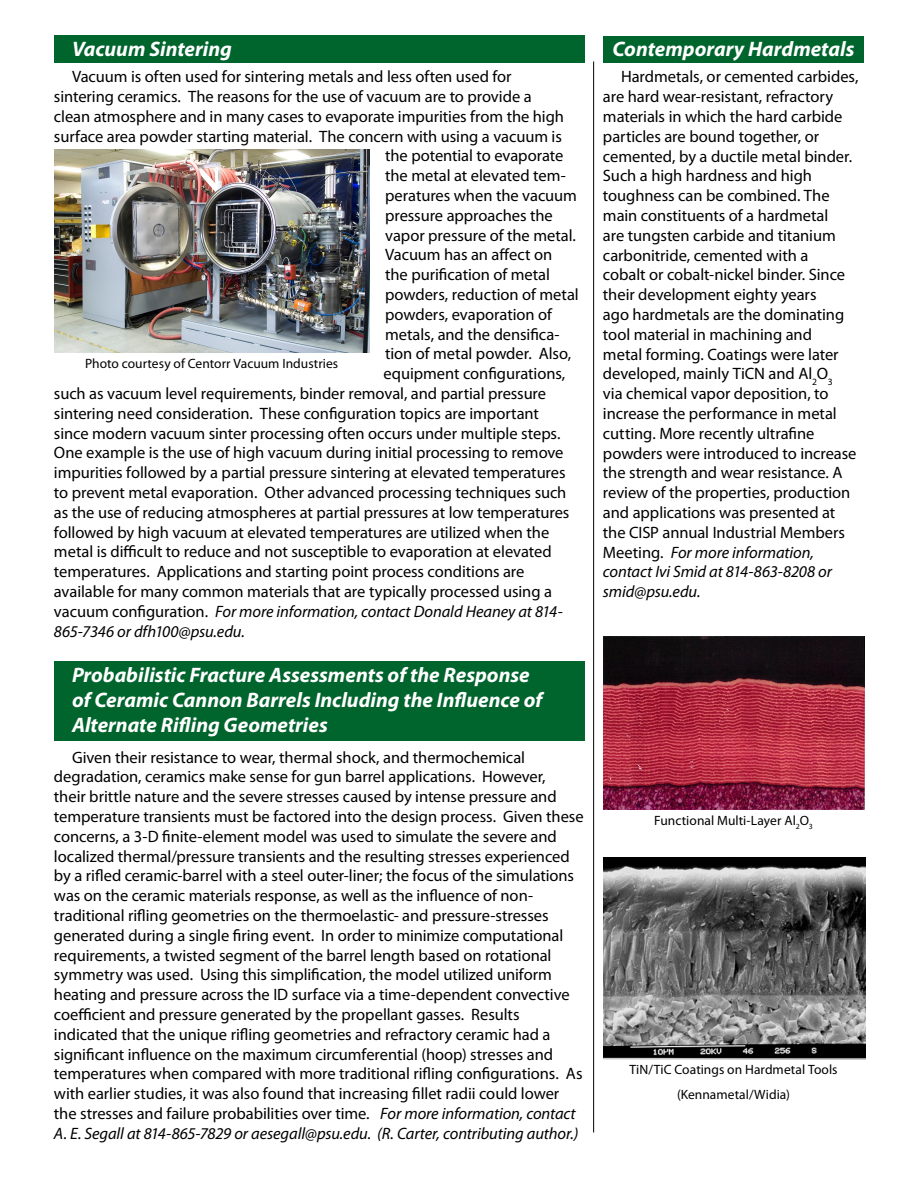
<style>
.page{position:relative;width:918px;height:1188px;background:#fff}
.page>*{position:absolute;margin:0;border:0;box-sizing:border-box;transform-origin:0 0}
.t1{font:italic 700 21px/25.2px "Myriad Pro";color:#fff}
.t2{font:16.5px/19.8px "Myriad Pro";letter-spacing:-.005em;color:#000}
.t3{font:italic 16.5px "Myriad Pro";letter-spacing:-.005em;color:#000}
.t4{font:13.5px/25.2px "Myriad Pro";color:#000;text-align:center}
.s1{font-style:normal}
.s2{font-style:italic}
</style>
<div class="page">
<div style="left:54px;top:662px;width:531px;height:79px;background:#00642d"></div>
<div style="left:54px;top:36px;width:531px;height:27px;background:#00642d"></div>
<div style="left:603px;top:36px;width:261px;height:27px;background:#00642d"></div>
<img style="left:603px;top:636px;width:262px;height:174px">
<img style="left:603px;top:857px;width:262px;height:203px">
<hr style="left:593px;top:62px;width:1px;height:1070px;background:#000">
<img style="left:54px;top:149px;width:315px;height:204px">
<p class="t1" style="left:72px;top:36px;width:161px">Vacuum Sintering</p>
<p class="t2" style="left:72px;top:67px;width:441px">Vacuum is often used for sintering metals and less often used for</p>
<p class="t2" style="left:54px;top:86px;width:479px">sintering ceramics. The reasons for the use of vacuum are to provide a</p>
<p class="t2" style="left:54px;top:106px;width:511px">clean atmosphere and in many cases to evaporate impurities from the high</p>
<p class="t2" style="left:54px;top:126px;width:509px">surface area powder starting material. The concern with using a vacuum is</p>
<p class="t2" style="left:385px;top:146px;width:180px">the potential to evaporate</p>
<p class="t2" style="left:385px;top:166px;width:182px">the metal at elevated tem-</p>
<p class="t2" style="left:385px;top:185px;width:193px">peratures when the vacuum</p>
<p class="t2" style="left:385px;top:205px;width:169px">pressure approaches the</p>
<p class="t2" style="left:385px;top:225px;width:192px">vapor pressure of the metal.</p>
<p class="t2" style="left:385px;top:245px;width:169px">Vacuum has an affect on</p>
<p class="t2" style="left:385px;top:265px;width:166px">the purification of metal</p>
<p class="t2" style="left:385px;top:284px;width:195px">powders, reduction of metal</p>
<p class="t2" style="left:385px;top:304px;width:168px">powders, evaporation of</p>
<p class="t2" style="left:385px;top:324px;width:176px">metals, and the densifica-</p>
<p class="t2" style="left:385px;top:344px;width:188px">tion of metal powder. Also,</p>
<p class="t2" style="left:384px;top:364px;width:183px">equipment configurations,</p>
<p class="t2" style="left:54px;top:383px;width:494px">such as vacuum level requirements, binder removal, and partial pressure</p>
<p class="t2" style="left:54px;top:403px;width:487px">sintering need consideration. These configuration topics are important</p>
<p class="t2" style="left:54px;top:423px;width:508px">since modern vacuum sinter processing often occurs under multiple steps.</p>
<p class="t2" style="left:54px;top:443px;width:511px">One example is the use of high vacuum during initial processing to remove</p>
<p class="t2" style="left:54px;top:463px;width:513px">impurities followed by a partial pressure sintering at elevated temperatures</p>
<p class="t2" style="left:54px;top:482px;width:514px">to prevent metal evaporation. Other advanced processing techniques such</p>
<p class="t2" style="left:54px;top:502px;width:517px">as the use of reducing atmospheres at partial pressures at low temperatures</p>
<p class="t2" style="left:54px;top:522px;width:497px">followed by high vacuum at elevated temperatures are utilized when the</p>
<p class="t2" style="left:54px;top:542px;width:499px">metal is difficult to reduce and not susceptible to evaporation at elevated</p>
<p class="t2" style="left:54px;top:562px;width:472px">temperatures. Applications and starting point process conditions are</p>
<p class="t2" style="left:54px;top:581px;width:500px">available for many common materials that are typically processed using a</p>
<p class="t3" style="left:54px;top:601px;width:510px"><span class="s1">vacuum configuration.</span> For more information, contact Donald Heaney at 814-</p>
<p class="t3" style="left:54px;top:621px;width:193px">865-7346 or dfh100@psu.edu.</p>
<p class="t4" style="left:85px;top:351px;width:255px">Photo courtesy of Centorr Vacuum Industries</p>
<p class="t1" style="left:72px;top:662px;width:472px">Probabilistic Fracture Assessments of the Response of Ceramic Cannon Barrels Including the Influence of<br>Alternate Rifling Geometries</p>
<p class="t2" style="left:54px;top:747px;width:531px;text-indent:18px">Given their resistance to wear, thermal shock, and thermochemical degradation, ceramics make sense for gun barrel applications. However,<br>their brittle nature and the severe stresses caused by intense pressure and temperature transients must be factored into the design process. Given these concerns, a 3-D finite-element model was used to simulate the severe and localized thermal/pressure transients and the resulting stresses experienced by a rifled ceramic-barrel with a steel outer-liner; the focus of the simulations was on the ceramic materials response, as well as the influence of non&shy;traditional rifling geometries on the thermoelastic- and pressure-stresses generated during a single firing event. In order to minimize computational requirements, a twisted segment of the barrel length based on rotational symmetry was used. Using this simplification, the model utilized uniform heating and pressure across the ID surface via a time-dependent convective coefficient and pressure generated by the propellant gasses. Results indicated that the unique rifling geometries and refractory ceramic had a significant influence on the maximum circumferential (hoop) stresses and temperatures when compared with more traditional rifling configurations. As with earlier studies, it was also found that increasing fillet radii could lower the stresses and failure probabilities over time. <span class="s2">For more information, contact A. E. Segall at 814-865-7829 or aesegall@psu.edu. (R. Carter, contributing author.)</span></p>
<p class="t1" style="left:612px;top:36px;width:244px">Contemporary Hardmetals</p>
<p class="t2" style="left:603px;top:67px;width:257px;text-indent:18px">Hardmetals, or cemented carbides, are hard wear-resistant, refractory materials in which the hard carbide particles are bound together, or cemented, by a ductile metal binder.<br>Such a high hardness and high toughness can be combined. The main constituents of a hardmetal<br>are tungsten carbide and titanium carbonitride, cemented with a<br>cobalt or cobalt-nickel binder. Since their development eighty years<br>ago hardmetals are the dominating tool material in machining and<br>metal forming. Coatings were later developed, mainly TiCN and Al<sub>2</sub>O<sub>3<br></sub>via chemical vapor deposition, to increase the performance in metal cutting. More recently ultrafine powders were introduced to increase the strength and wear resistance. A review of the properties, production and applications was presented at the CISP annual Industrial Members Meeting. <span class="s2">For more information, contact Ivi Smid at 814-863-8208 or smid@psu.edu.</span></p>
<p class="t4" style="left:654px;top:807px;width:160px">Functional Multi-Layer Al<sub>2</sub>O<sub>3</sub></p>
<p class="t4" style="left:629px;top:1057px;width:210px">TiN/TiC Coatings on Hardmetal Tools (Kennametal/Widia)</p>
</div>
